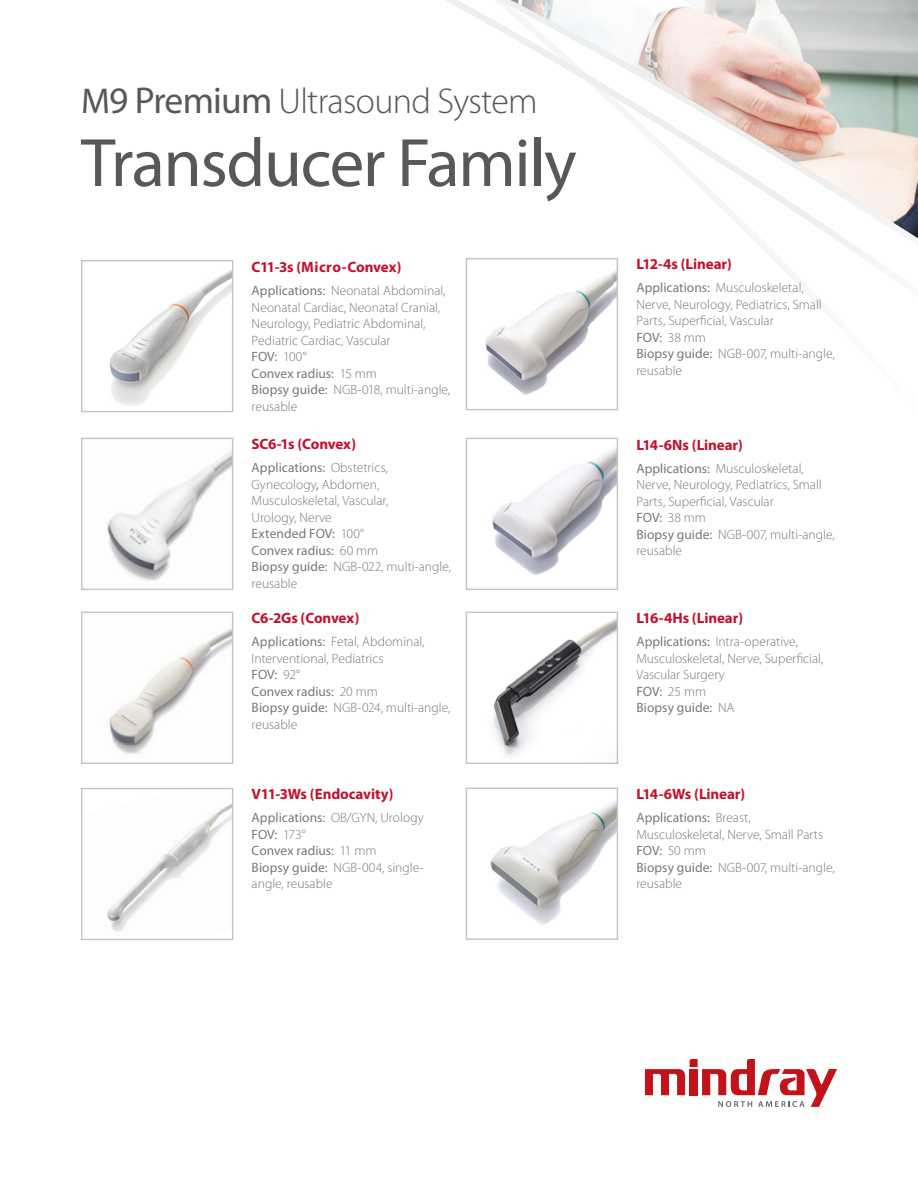
<style>
.page{position:relative;width:918px;height:1188px;background:#fff}
.page>*{position:absolute;margin:0;border:0;box-sizing:border-box;transform-origin:0 0}
.t1{font:69px "Myriad Pro";letter-spacing:-.02em;color:#57585a}
.t2{font:300 36px "Myriad Pro";letter-spacing:-.02em;color:#57585a}
.t3{font:700 15px "Myriad Pro";letter-spacing:-.01em;color:#c3102e}
.t4{font:300 13.5px/16.5px "Myriad Pro";color:#76787b}
.s1{font-weight:400}
.s2{font-weight:400;font-size:37.5px}
</style>
<div class="page">
<svg style="left:233px;top:0;width:685px;height:355px"></svg>
<img style="left:468px;top:260px;width:148px;height:135px">
<div style="left:466px;top:258px;width:152px;height:152px;border:1px solid #c1c6ca"></div>
<img style="left:492px;top:448px;width:124px;height:127px">
<div style="left:466px;top:438px;width:152px;height:152px;border:1px solid #c1c6ca"></div>
<img style="left:490px;top:800px;width:126px;height:125px">
<div style="left:466px;top:788px;width:152px;height:152px;border:1px solid #c1c6ca"></div>
<img style="left:493px;top:618px;width:123px;height:138px">
<div style="left:466px;top:612px;width:152px;height:152px;border:1px solid #c1c6ca"></div>
<img style="left:109px;top:270px;width:122px;height:136px">
<div style="left:81px;top:260px;width:152px;height:152px;border:1px solid #c1c6ca"></div>
<img style="left:109px;top:628px;width:122px;height:126px">
<div style="left:81px;top:612px;width:152px;height:152px;border:1px solid #c1c6ca"></div>
<img style="left:107px;top:804px;width:124px;height:128px">
<div style="left:81px;top:788px;width:152px;height:152px;border:1px solid #c1c6ca"></div>
<svg style="left:645px;top:1059px;width:192px;height:48px"></svg>
<img style="left:107px;top:451px;width:124px;height:131px">
<div style="left:81px;top:438px;width:152px;height:152px;border:1px solid #c1c6ca"></div>
<h2 class="t2" style="left:81px;top:81px;width:458px"><span class="s1">M</span><span class="s2">9 Premium</span> Ultrasound System</h2>
<h1 class="t1" style="left:81px;top:120px;width:497px">Transducer Family</h1>
<p class="t3" style="left:252px;top:257px;width:151px">C11-3s (Micro-Convex)</p>
<p class="t4" style="left:252px;top:283px;width:200px"><span class="s1">Applications:</span> Neonatal Abdominal,<br>Neonatal Cardiac, Neonatal Cranial,<br>Neurology, Pediatric Abdominal,<br>Pediatric Cardiac, Vascular<br><span class="s1">FOV:</span> 100°<br><span class="s1">Convex radius:</span> 15 mm<br><span class="s1">Biopsy guide:</span> NGB-018, multi-angle, reusable</p>
<p class="t3" style="left:252px;top:434px;width:106px">SC6-1s (Convex)</p>
<p class="t4" style="left:252px;top:460px;width:201px"><span class="s1">Applications:</span> Obstetrics,<br>Gynecology<span class="s1">,</span> Abdomen,<br>Musculoskeletal, Vascular,<br>Urology, Nerve<br><span class="s1">Extended FOV:</span> 100°<br><span class="s1">Convex radius:</span> 60 mm<br><span class="s1">Biopsy guide:</span> NGB-022, multi-angle, reusable</p>
<p class="t3" style="left:252px;top:608px;width:109px">C6-2Gs (Convex)</p>
<p class="t4" style="left:252px;top:634px;width:200px"><span class="s1">Applications:</span> Fetal, Abdominal,<br>Interventional, Pediatrics<br><span class="s1">FOV:</span> 92°<br><span class="s1">Convex radius:</span> 20 mm<br><span class="s1">Biopsy guide:</span> NGB-024, multi-angle, reusable</p>
<p class="t3" style="left:252px;top:784px;width:143px">V11-3Ws (Endocavity)</p>
<p class="t4" style="left:252px;top:810px;width:174px"><span class="s1">Applications:</span> OB/GYN, Urology<br><span class="s1">FOV:</span> 173°<br><span class="s1">Convex radius:</span> 11 mm<br><span class="s1">Biopsy guide:</span> NGB-004, single&shy;angle, reusable</p>
<p class="t3" style="left:636px;top:254px;width:97px">L12-4s (Linear)</p>
<p class="t4" style="left:636px;top:280px;width:200px"><span class="s1">Applications:</span> Musculoskeletal,<br>Nerve, Neurology, Pediatrics, Small<br>Parts, Superficial, Vascular<br><span class="s1">FOV:</span> 38 mm<br><span class="s1">Biopsy guide:</span> NGB-007, multi-angle, reusable</p>
<p class="t3" style="left:636px;top:435px;width:108px">L14-6Ns (Linear)</p>
<p class="t4" style="left:636px;top:460px;width:200px"><span class="s1">Applications:</span> Musculoskeletal,<br>Nerve, Neurology, Pediatrics, Small<br>Parts, Superficial, Vascular<br><span class="s1">FOV:</span> 38 mm<br><span class="s1">Biopsy guide:</span> NGB-007, multi-angle, reusable</p>
<p class="t3" style="left:636px;top:608px;width:108px">L16-4Hs (Linear)</p>
<p class="t4" style="left:636px;top:634px;width:188px"><span class="s1">Applications:</span> Intra-operative,<br>Musculoskeletal, Nerve, Superficial,<br>Vascular Surgery<br><span class="s1">FOV:</span> 25 mm<br><span class="s1">Biopsy guide:</span> NA</p>
<p class="t3" style="left:636px;top:784px;width:110px">L14-6Ws (Linear)</p>
<p class="t4" style="left:636px;top:810px;width:200px"><span class="s1">Applications:</span> Breast,<br>Musculoskeletal, Nerve, Small Parts<br><span class="s1">FOV:</span> 50 mm<br><span class="s1">Biopsy guide:</span> NGB-007, multi-angle, reusable</p>
</div>
